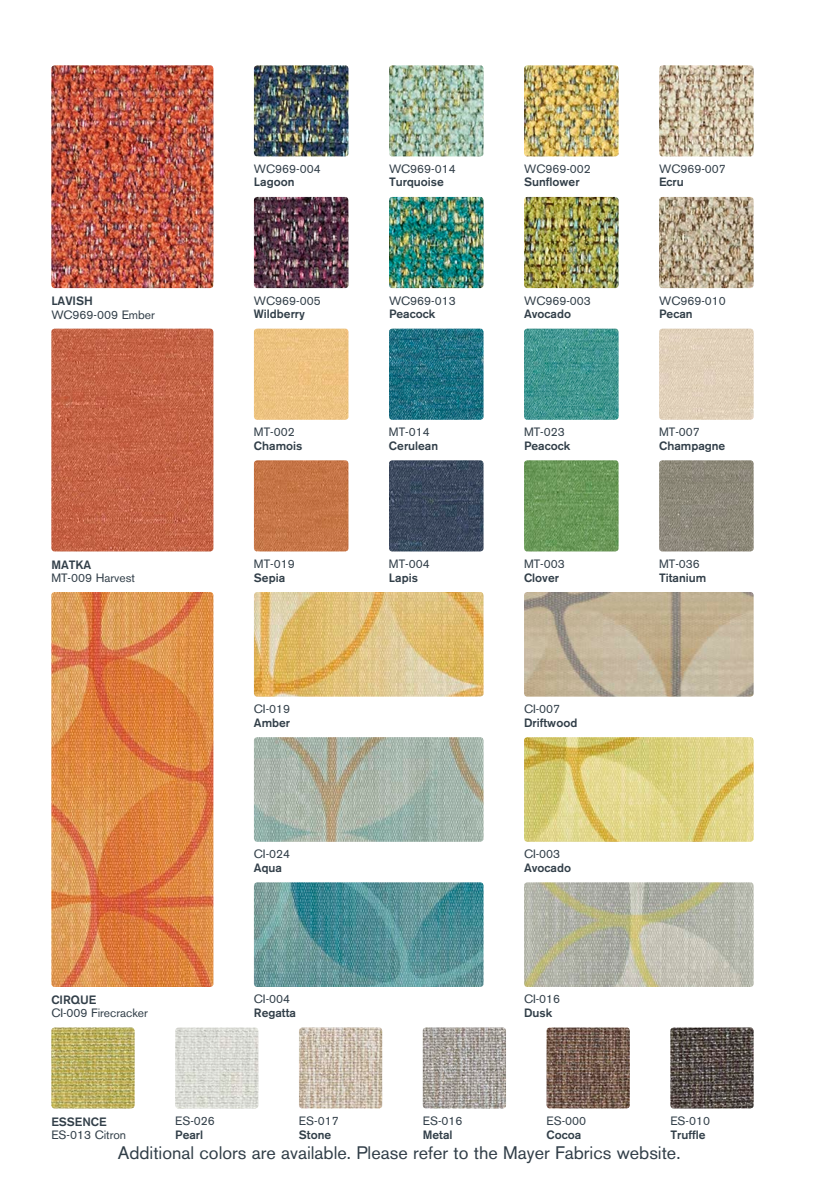
<style>
.page{position:relative;width:819px;height:1184px;background:#fff}
.page>*{position:absolute;margin:0;border:0;box-sizing:border-box;transform-origin:0 0}
.t1{font:18px "Akzidenz Grotesk BE";color:#313e48}
.t2{font:12px "Akzidenz Grotesk BE";color:#313e48}
.t3{font:500 12px "Akzidenz Grotesk BE";color:#313e48}
</style>
<div class="page">
<img style="left:51px;top:65px;width:703px;height:1044px">
<p class="t2" style="left:254px;top:162px;width:68px">WC969-004</p>
<p class="t3" style="left:254px;top:175px;width:42px">Lagoon</p>
<p class="t2" style="left:389px;top:162px;width:68px">WC969-014</p>
<p class="t3" style="left:389px;top:175px;width:56px">Turquoise</p>
<p class="t2" style="left:524px;top:162px;width:68px">WC969-002</p>
<p class="t3" style="left:524px;top:175px;width:57px">Sunflower</p>
<p class="t2" style="left:659px;top:162px;width:68px">WC969-007</p>
<p class="t3" style="left:659px;top:175px;width:26px">Ecru</p>
<p class="t3" style="left:51px;top:294px;width:43px">LAVISH</p>
<p class="t2" style="left:51px;top:307px;width:105px">WC969-009 Ember</p>
<p class="t2" style="left:254px;top:293px;width:68px">WC969-005</p>
<p class="t3" style="left:254px;top:307px;width:52px">Wildberry</p>
<p class="t2" style="left:389px;top:293px;width:68px">WC969-013</p>
<p class="t3" style="left:389px;top:307px;width:48px">Peacock</p>
<p class="t2" style="left:524px;top:293px;width:68px">WC969-003</p>
<p class="t3" style="left:524px;top:307px;width:48px">Avocado</p>
<p class="t2" style="left:659px;top:293px;width:68px">WC969-010</p>
<p class="t3" style="left:659px;top:307px;width:35px">Pecan</p>
<p class="t2" style="left:254px;top:425px;width:42px">MT-002</p>
<p class="t3" style="left:254px;top:438px;width:50px">Chamois</p>
<p class="t2" style="left:389px;top:425px;width:42px">MT-014</p>
<p class="t3" style="left:389px;top:438px;width:51px">Cerulean</p>
<p class="t2" style="left:524px;top:425px;width:42px">MT-023</p>
<p class="t3" style="left:524px;top:438px;width:48px">Peacock</p>
<p class="t2" style="left:659px;top:425px;width:42px">MT-007</p>
<p class="t3" style="left:659px;top:438px;width:68px">Champagne</p>
<p class="t3" style="left:51px;top:557px;width:41px">MATKA</p>
<p class="t2" style="left:51px;top:571px;width:85px">MT-009 Harvest</p>
<p class="t2" style="left:254px;top:557px;width:42px">MT-019</p>
<p class="t3" style="left:254px;top:570px;width:33px">Sepia</p>
<p class="t2" style="left:389px;top:557px;width:42px">MT-004</p>
<p class="t3" style="left:389px;top:570px;width:31px">Lapis</p>
<p class="t2" style="left:524px;top:557px;width:42px">MT-003</p>
<p class="t3" style="left:524px;top:570px;width:36px">Clover</p>
<p class="t2" style="left:659px;top:557px;width:42px">MT-036</p>
<p class="t3" style="left:659px;top:570px;width:49px">Titanium</p>
<p class="t2" style="left:254px;top:702px;width:38px">CI-019</p>
<p class="t3" style="left:254px;top:715px;width:38px">Amber</p>
<p class="t2" style="left:524px;top:702px;width:38px">CI-007</p>
<p class="t3" style="left:524px;top:715px;width:55px">Driftwood</p>
<p class="t2" style="left:254px;top:847px;width:38px">CI-024</p>
<p class="t3" style="left:254px;top:860px;width:29px">Aqua</p>
<p class="t2" style="left:524px;top:847px;width:38px">CI-003</p>
<p class="t3" style="left:524px;top:860px;width:48px">Avocado</p>
<p class="t3" style="left:51px;top:992px;width:47px">CIRQUE</p>
<p class="t2" style="left:51px;top:1006px;width:98px">CI-009 Firecracker</p>
<p class="t2" style="left:254px;top:992px;width:38px">CI-004</p>
<p class="t3" style="left:254px;top:1005px;width:44px">Regatta</p>
<p class="t2" style="left:524px;top:992px;width:38px">CI-016</p>
<p class="t3" style="left:524px;top:1005px;width:30px">Dusk</p>
<p class="t3" style="left:51px;top:1114px;width:57px">ESSENCE</p>
<p class="t2" style="left:51px;top:1127px;width:76px">ES-013 Citron</p>
<p class="t2" style="left:175px;top:1113px;width:41px">ES-026</p>
<p class="t3" style="left:175px;top:1127px;width:29px">Pearl</p>
<p class="t2" style="left:299px;top:1113px;width:41px">ES-017</p>
<p class="t3" style="left:299px;top:1127px;width:34px">Stone</p>
<p class="t2" style="left:423px;top:1113px;width:41px">ES-016</p>
<p class="t3" style="left:423px;top:1127px;width:31px">Metal</p>
<p class="t2" style="left:546px;top:1113px;width:41px">ES-000</p>
<p class="t3" style="left:546px;top:1127px;width:36px">Cocoa</p>
<p class="t2" style="left:670px;top:1113px;width:41px">ES-010</p>
<p class="t3" style="left:670px;top:1127px;width:37px">Truffle</p>
<p class="t1" style="left:118px;top:1142px;width:564px">Additional colors are available. Please refer to the Mayer Fabrics website.</p>
</div>
